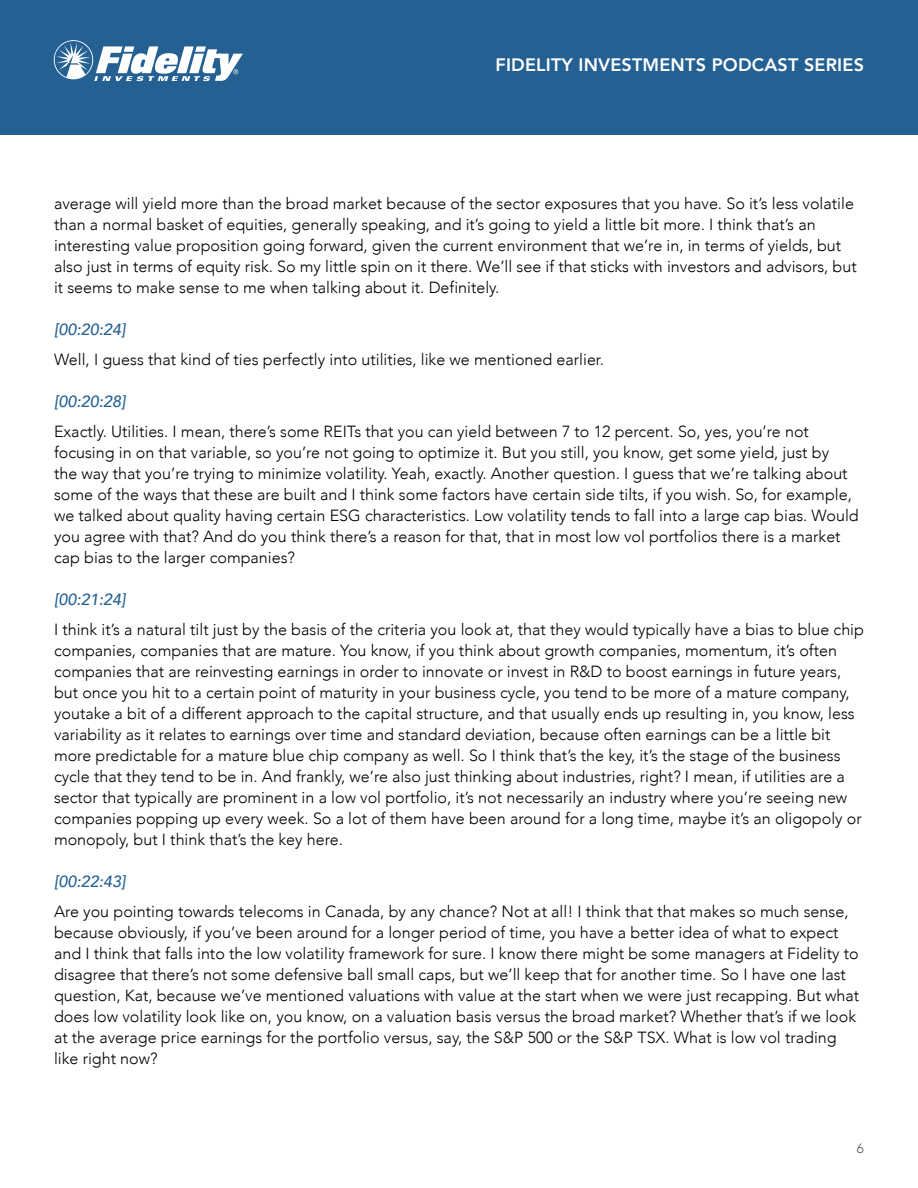
<style>
.page{position:relative;width:918px;height:1188px;background:#fff}
.page>*{position:absolute;margin:0;border:0;box-sizing:border-box;transform-origin:0 0}
.t1{font:800 18px "Avenir";letter-spacing:.01em;color:#fff}
.t2{font:300 16.2px/21px "Avenir";color:#000}
.t3{font:italic 500 16.2px "Avenir";color:#256093}
.t4{font:300 13.5px "Avenir";color:#58595b}
</style>
<div class="page">
<div style="left:0;top:0;width:918px;height:135px;background:#256093"></div>
<svg style="left:54px;top:40px;width:189px;height:41px"></svg>
<p class="t1" style="left:496px;top:50px;width:370px">FIDELITY INVESTMENTS PODCAST SERIES</p>
<p class="t2" style="left:54px;top:193px;width:804px">average will yield more than the broad market because of the sector exposures that you have. So it’s less volatile than a normal basket of equities, generally speaking, and it’s going to yield a little bit more. I think that’s an interesting value proposition going forward, given the current environment that we’re in, in terms of yields, but also just in terms of equity risk. So my little spin on it there. We’ll see if that sticks with investors and advisors, but it seems to make sense to me when talking about it. Definitely.</p>
<p class="t3" style="left:54px;top:319px;width:73px">[00:20:24]</p>
<p class="t2" style="left:54px;top:349px;width:552px">Well, I guess that kind of ties perfectly into utilities, like we mentioned earlier.</p>
<p class="t3" style="left:54px;top:391px;width:73px">[00:20:28]</p>
<p class="t2" style="left:54px;top:421px;width:806px">Exactly. Utilities. I mean, there’s some REITs that you can yield between 7 to 12 percent. So, yes, you’re not focusing in on that variable, so you’re not going to optimize it. But you still, you know, get some yield, just by<br>the way that you’re trying to minimize volatility. Yeah, exactly. Another question. I guess that we’re talking about some of the ways that these are built and I think some factors have certain side tilts, if you wish. So, for example, we talked about quality having certain ESG characteristics. Low volatility tends to fall into a large cap bias. Would you agree with that? And do you think there’s a reason for that, that in most low vol portfolios there is a market cap bias to the larger companies?</p>
<p class="t3" style="left:54px;top:589px;width:73px">[00:21:24]</p>
<p class="t2" style="left:54px;top:619px;width:812px">I think it’s a natural tilt just by the basis of the criteria you look at, that they would typically have a bias to blue chip companies, companies that are mature. You know, if you think about growth companies, momentum, it’s often companies that are reinvesting earnings in order to innovate or invest in R&amp;D to boost earnings in future years, but once you hit to a certain point of maturity in your business cycle, you tend to be more of a mature company, youtake a bit of a different approach to the capital structure, and that usually ends up resulting in, you know, less variability as it relates to earnings over time and standard deviation, because often earnings can be a little bit more predictable for a mature blue chip company as well. So I think that’s the key, it’s the stage of the business cycle that they tend to be in. And frankly, we’re also just thinking about industries, right? I mean, if utilities are a sector that typically are prominent in a low vol portfolio, it’s not necessarily an industry where you’re seeing new companies popping up every week. So a lot of them have been around for a long time, maybe it’s an oligopoly or monopoly, but I think that’s the key here.</p>
<p class="t3" style="left:54px;top:871px;width:73px">[00:22:43]</p>
<p class="t2" style="left:54px;top:901px;width:807px">Are you pointing towards telecoms in Canada, by any chance? Not at all! I think that that makes so much sense, because obviously, if you’ve been around for a longer period of time, you have a better idea of what to expect and I think that falls into the low volatility framework for sure. I know there might be some managers at Fidelity to disagree that there’s not some defensive ball small caps, but we’ll keep that for another time. So I have one last question, Kat, because we’ve mentioned valuations with value at the start when we were just recapping. But what does low volatility look like on, you know, on a valuation basis versus the broad market? Whether that’s if we look at the average price earnings for the portfolio versus, say, the S&amp;P 500 or the S&amp;P TSX. What is low vol trading like right now?</p>
<p class="t4" style="left:857px;top:1140px;width:9px">6</p>
</div>
